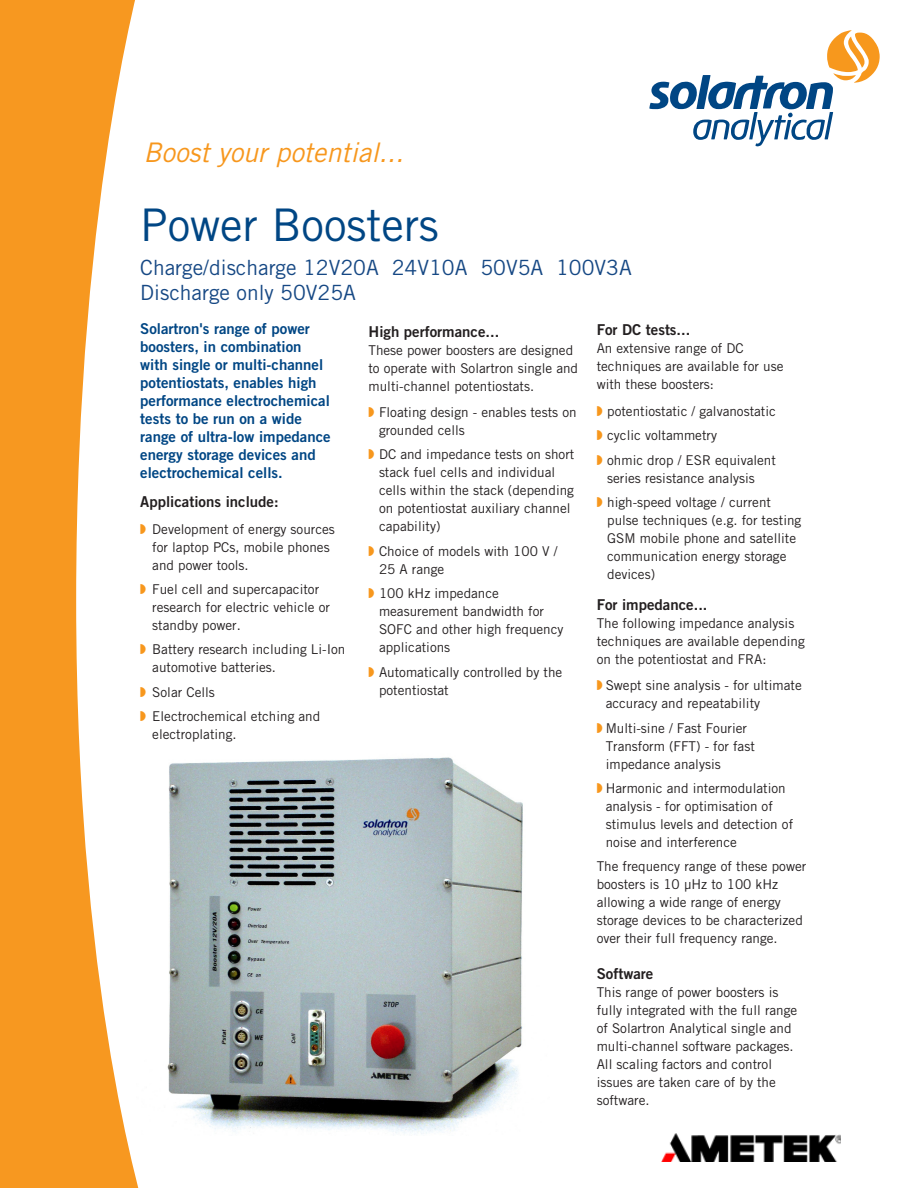
<style>
.page{position:relative;width:918px;height:1188px;background:#fff}
.page>*{position:absolute;margin:0;border:0;box-sizing:border-box;transform-origin:0 0}
.sub_sub{font:54px "Solartron Suffix";color:#004684}
.Body_text{font:45px "Trade Gothic";color:#004684}
.t1{font:italic 27px "Trade Gothic";color:#f7971d}
.Body_text-2{font:21px "Trade Gothic";color:#164884}
.t2{font:15px/18px "Trade Gothic Bold Two";color:#004684}
.Body_Text{font:15px "Trade Gothic Bold Two";color:#231f20}
.Body_Text-2{font:13.5px/18px "Trade Gothic";color:#231f20}
.s1{color:#f7981d}
.s2{font-family:"Monotype Sorts";color:#f7971d}
</style>
<div class="page">
<img style="left:661px;top:1134px;width:180px;height:27px">
<svg style="left:0;top:0;width:139px;height:1188px;fill:#f79820"></svg>
<img style="left:136px;top:729px;width:387px;height:407px">
<p class="t1" style="left:144px;top:136px;width:262px">Boost your potential...</p>
<p class="sub_sub" style="left:644px;top:59px;width:300px">B<span class="s1">C</span></p>
<p class="Body_text" style="left:140px;top:198px;width:300px">Power Boosters</p>
<p class="Body_text-2" style="left:140px;top:254px;width:493px">Charge/discharge 12V20A 24V10A 50V5A 100V3A</p>
<p class="Body_text-2" style="left:140px;top:280px;width:217px">Discharge only 50V25A</p>
<p class="Body_Text" style="left:597px;top:321px;width:95px">For DC tests...</p>
<p class="Body_Text-2" style="left:597px;top:339px;width:188px">An extensive range of DC techniques are available for use with these boosters:</p>
<p class="Body_Text-2" style="left:597px;top:402px;width:181px"><span class="s2">W</span> potentiostatic / galvanostatic</p>
<p class="Body_Text-2" style="left:597px;top:426px;width:122px"><span class="s2">W</span> cyclic voltammetry</p>
<p class="Body_Text-2" style="left:607px;top:451px;width:170px;text-indent:-10px"><span class="s2">W</span> ohmic drop / ESR equivalent series resistance analysis</p>
<p class="Body_Text-2" style="left:607px;top:493px;width:196px;text-indent:-10px"><span class="s2">W</span> high-speed voltage / current pulse techniques (e.g. for testing<br>GSM mobile phone and satellite communication energy storage devices)</p>
<p class="Body_Text" style="left:597px;top:595px;width:112px">For impedance...</p>
<p class="Body_Text-2" style="left:597px;top:614px;width:210px">The following impedance analysis techniques are available depending on the potentiostat and FRA:</p>
<p class="Body_Text-2" style="left:606px;top:676px;width:198px;text-indent:-9px"><span class="s2">W</span> Swept sine analysis - for ultimate accuracy and repeatability</p>
<p class="Body_Text-2" style="left:606px;top:719px;width:151px;text-indent:-9px"><span class="s2">W</span> Multi-sine / Fast Fourier<br>Transform (FFT) - for fast impedance analysis</p>
<p class="Body_Text-2" style="left:606px;top:779px;width:189px;text-indent:-9px"><span class="s2">W</span> Harmonic and intermodulation analysis - for optimisation of stimulus levels and detection of noise and interference</p>
<p class="Body_Text-2" style="left:597px;top:858px;width:211px">The frequency range of these power boosters is 10 µHz to 100 kHz allowing a wide range of energy storage devices to be characterized over their full frequency range.</p>
<p class="Body_Text" style="left:597px;top:965px;width:58px">Software</p>
<p class="Body_Text-2" style="left:597px;top:984px;width:202px">This range of power boosters is fully integrated with the full range of Solartron Analytical single and multi-channel software packages.<br>All scaling factors and control issues are taken care of by the software.</p>
<p class="t2" style="left:140px;top:320px;width:192px">Solartron's range of power boosters, in combination with single or multi-channel potentiostats, enables high performance electrochemical tests to be run on a wide range of ultra-low impedance energy storage devices and electrochemical cells.</p>
<p class="Body_Text" style="left:140px;top:492px;width:140px">Applications include:</p>
<p class="Body_Text-2" style="left:152px;top:520px;width:184px;text-indent:-12px"><span class="s2">W</span> Development of energy sources for laptop PCs, mobile phones and power tools.</p>
<p class="Body_Text-2" style="left:152px;top:580px;width:179px;text-indent:-12px"><span class="s2">W</span> Fuel cell and supercapacitor research for electric vehicle or standby power.</p>
<p class="Body_Text-2" style="left:152px;top:640px;width:195px;text-indent:-12px"><span class="s2">W</span> Battery research including Li-Ion automotive batteries.</p>
<p class="Body_Text-2" style="left:140px;top:683px;width:76px"><span class="s2">W</span> Solar Cells</p>
<p class="Body_Text-2" style="left:152px;top:707px;width:170px;text-indent:-12px"><span class="s2">W</span> Electrochemical etching and electroplating.</p>
<p class="Body_Text" style="left:369px;top:322px;width:132px">High performance...</p>
<p class="Body_Text-2" style="left:369px;top:341px;width:211px">These power boosters are designed to operate with Solartron single and multi-channel potentiostats.</p>
<p class="Body_Text-2" style="left:379px;top:403px;width:199px;text-indent:-10px"><span class="s2">W</span> Floating design - enables tests on grounded cells</p>
<p class="Body_Text-2" style="left:379px;top:445px;width:197px;text-indent:-10px"><span class="s2">W</span> DC and impedance tests on short stack fuel cells and individual cells within the stack (depending on potentiostat auxiliary channel capability)</p>
<p class="Body_Text-2" style="left:379px;top:542px;width:180px;text-indent:-10px"><span class="s2">W</span> Choice of models with 100 V /<br>25 A range</p>
<p class="Body_Text-2" style="left:379px;top:584px;width:186px;text-indent:-10px"><span class="s2">W</span> 100 kHz impedance measurement bandwidth for<br>SOFC and other high frequency applications</p>
<p class="Body_Text-2" style="left:379px;top:663px;width:185px;text-indent:-10px"><span class="s2">W</span> Automatically controlled by the potentiostat</p>
</div>
